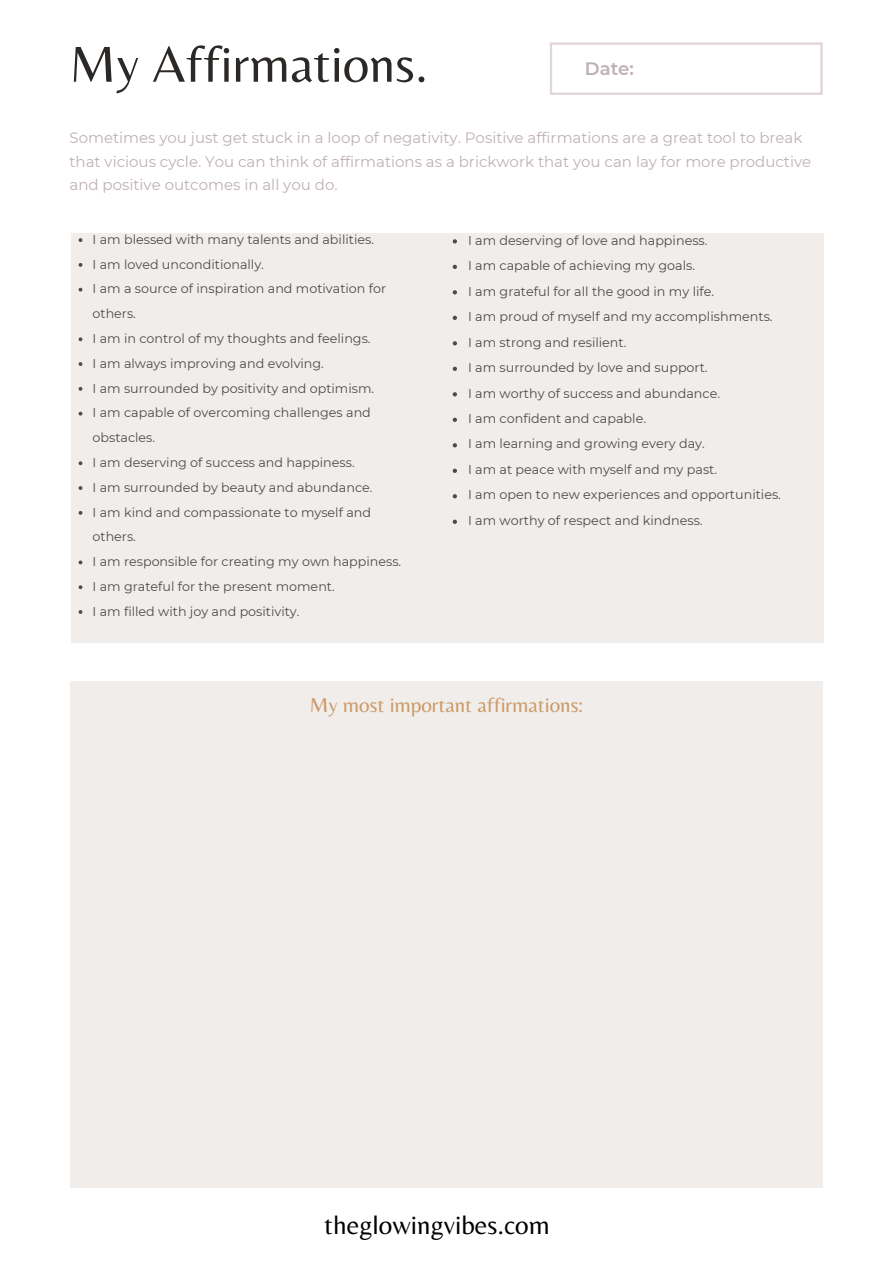
<style>
.page{position:relative;width:893px;height:1264px;background:#fff}
.page>*{position:absolute;margin:0;border:0;box-sizing:border-box;transform-origin:0 0}
.t1{font:52.5px "Belleza";color:#2b2826}
.t2{font:27px "Belleza";color:#000}
.t3{font:21px "Belleza";color:#c96}
.t4{font:600 18px "Montserrat";color:#bfb0b2}
.t5{font:15px/23.5px "Montserrat";color:#bfb0b2}
.t6{font:12.75px/24.8px "Montserrat";color:#4d4a48}
</style>
<div class="page">
<svg style="left:550px;top:42px;width:272px;height:53px"></svg>
<div style="left:71px;top:233px;width:752px;height:409px;background:#f0edea"></div>
<svg style="left:452px;top:239px;width:5px;height:4px"></svg>
<svg style="left:452px;top:265px;width:5px;height:4px"></svg>
<svg style="left:452px;top:290px;width:5px;height:4px"></svg>
<svg style="left:452px;top:316px;width:5px;height:4px"></svg>
<svg style="left:452px;top:341px;width:5px;height:4px"></svg>
<svg style="left:452px;top:367px;width:5px;height:4px"></svg>
<svg style="left:452px;top:392px;width:5px;height:4px"></svg>
<svg style="left:452px;top:417px;width:5px;height:5px"></svg>
<svg style="left:452px;top:443px;width:5px;height:4px"></svg>
<svg style="left:452px;top:468px;width:5px;height:5px"></svg>
<svg style="left:452px;top:494px;width:5px;height:4px"></svg>
<svg style="left:452px;top:519px;width:5px;height:5px"></svg>
<div style="left:70px;top:681px;width:752px;height:506px;background:#f0edea"></div>
<svg style="left:79px;top:238px;width:3px;height:4px"></svg>
<svg style="left:79px;top:263px;width:3px;height:4px"></svg>
<svg style="left:79px;top:337px;width:3px;height:4px"></svg>
<svg style="left:79px;top:362px;width:3px;height:4px"></svg>
<svg style="left:79px;top:387px;width:3px;height:4px"></svg>
<svg style="left:79px;top:461px;width:3px;height:4px"></svg>
<svg style="left:79px;top:486px;width:3px;height:4px"></svg>
<svg style="left:79px;top:511px;width:3px;height:4px"></svg>
<svg style="left:79px;top:560px;width:3px;height:4px"></svg>
<svg style="left:79px;top:585px;width:3px;height:4px"></svg>
<svg style="left:79px;top:610px;width:3px;height:4px"></svg>
<p class="t1" style="left:69px;top:33px;width:360px">My Affirmations.</p>
<p class="t4" style="left:585px;top:58px;width:50px">Date:</p>
<p class="t5" style="left:69px;top:126px;width:743px">Sometimes you just get stuck in a loop of negativity. Positive affirmations are a great tool to break that vicious cycle. You can think of affirmations as a brickwork that you can lay for more productive and positive outcomes in all you do.</p>
<p class="t6" style="left:93px;top:227px;width:283px">I am blessed with many talents and abilities.</p>
<p class="t6" style="left:93px;top:252px;width:173px">I am loved unconditionally.</p>
<p class="t6" style="left:93px;top:276px;width:295px">I am a source of inspiration and motivation for others.</p>
<p class="t6" style="left:93px;top:326px;width:279px">I am in control of my thoughts and feelings.</p>
<p class="t6" style="left:93px;top:351px;width:233px">I am always improving and evolving.</p>
<p class="t6" style="left:93px;top:376px;width:283px">I am surrounded by positivity and optimism.</p>
<p class="t6" style="left:93px;top:400px;width:280px">I am capable of overcoming challenges and obstacles.</p>
<p class="t6" style="left:93px;top:450px;width:263px">I am deserving of success and happiness.</p>
<p class="t6" style="left:93px;top:475px;width:281px">I am surrounded by beauty and abundance.</p>
<p class="t6" style="left:93px;top:499px;width:280px">I am kind and compassionate to myself and others.</p>
<p class="t6" style="left:93px;top:549px;width:310px">I am responsible for creating my own happiness.</p>
<p class="t6" style="left:93px;top:574px;width:244px">I am grateful for the present moment.</p>
<p class="t6" style="left:93px;top:599px;width:208px">I am filled with joy and positivity.</p>
<p class="t6" style="left:468px;top:227px;width:241px">I am deserving of love and happiness.</p>
<p class="t6" style="left:468px;top:253px;width:228px">I am capable of achieving my goals.</p>
<p class="t6" style="left:468px;top:278px;width:248px">I am grateful for all the good in my life.</p>
<p class="t6" style="left:468px;top:304px;width:306px">I am proud of myself and my accomplishments.</p>
<p class="t6" style="left:468px;top:329px;width:160px">I am strong and resilient.</p>
<p class="t6" style="left:468px;top:355px;width:241px">I am surrounded by love and support.</p>
<p class="t6" style="left:468px;top:380px;width:253px">I am worthy of success and abundance.</p>
<p class="t6" style="left:468px;top:406px;width:179px">I am confident and capable.</p>
<p class="t6" style="left:468px;top:431px;width:238px">I am learning and growing every day.</p>
<p class="t6" style="left:468px;top:457px;width:250px">I am at peace with myself and my past.</p>
<p class="t6" style="left:468px;top:482px;width:314px">I am open to new experiences and opportunities.</p>
<p class="t6" style="left:468px;top:508px;width:236px">I am worthy of respect and kindness.</p>
<p class="t3" style="left:310px;top:692px;width:274px">My most important affirmations:</p>
<p class="t2" style="left:324px;top:1208px;width:227px">theglowingvibes.com</p>
</div>
